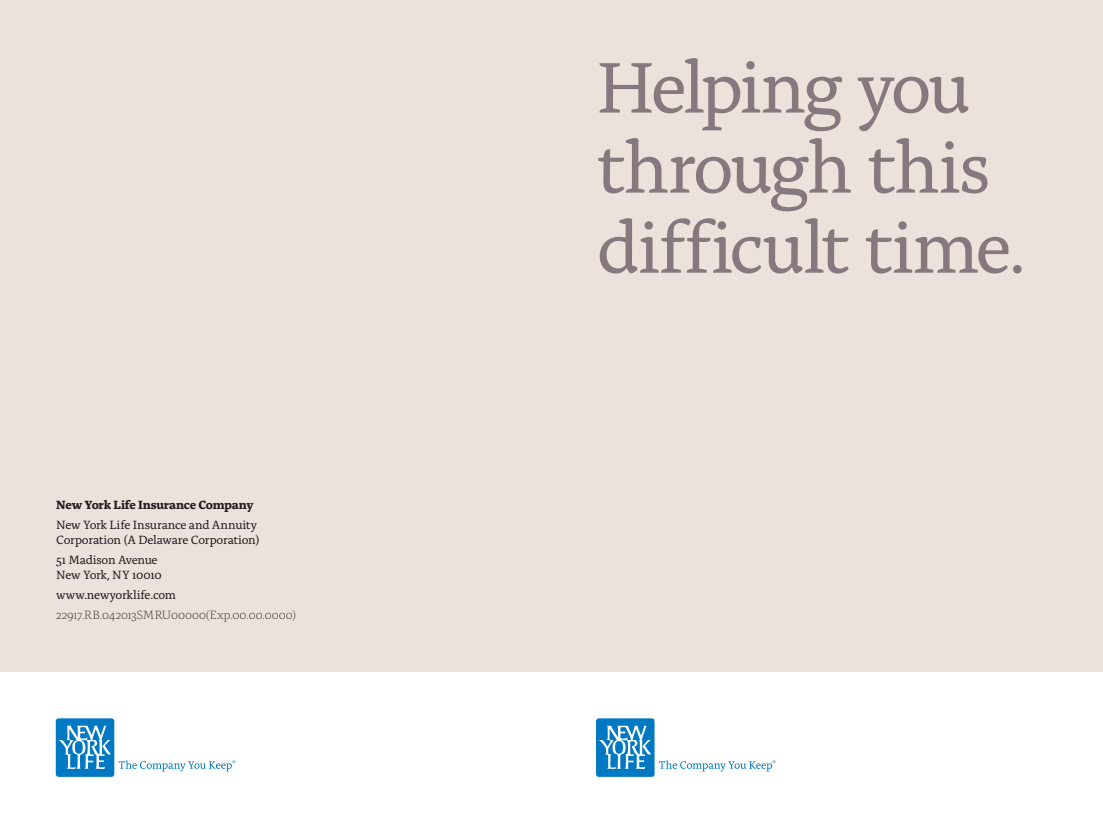
<style>
.page{position:relative;width:1103px;height:833px;background:#fff}
.page>*{position:absolute;margin:0;border:0;box-sizing:border-box;transform-origin:0 0}
.t1{font:75px/80px "Alda OT";letter-spacing:-.035em;color:#86797d}
.t2{font:12.5px/15px "Alda OT";letter-spacing:-.025em;color:#231f20}
.t3{font:300 12.5px "Alda OT";letter-spacing:.005em;color:#231f20}
.t4{font:700 12.5px "Alda OT";letter-spacing:-.02em;color:#231f20}
</style>
<div class="page">
<div style="left:56px;top:718px;width:58px;height:58px;background:#0079c2;border-radius:3px"></div>
<svg style="left:58px;top:725px;width:53px;height:44px"></svg>
<svg style="left:119px;top:760px;width:116px;height:11px"></svg>
<div style="left:0;top:0;width:551px;height:671px;background:#ebe2dc"></div>
<div style="left:596px;top:718px;width:58px;height:58px;background:#0079c2;border-radius:3px"></div>
<svg style="left:599px;top:725px;width:52px;height:44px"></svg>
<svg style="left:659px;top:760px;width:116px;height:11px"></svg>
<div style="left:551px;top:0;width:551px;height:671px;background:#ebe2dc"></div>
<p class="t4" style="left:56px;top:499px;width:199px">New York Life Insurance Company</p>
<p class="t2" style="left:56px;top:518px;width:205px">New York Life Insurance and Annuity<br>Corporation (A Delaware Corporation)</p>
<p class="t2" style="left:56px;top:553px;width:107px">51 Madison Avenue<br>New York, NY 10010</p>
<p class="t2" style="left:56px;top:588px;width:121px">www.newyorklife.com</p>
<p class="t3" style="left:56px;top:609px;width:241px">22917.RB.042013SMRU00000(Exp.00.00.0000)</p>
<h1 class="t1" style="left:596px;top:54px;width:431px">Helping you through this difficult time.</h1>
</div>
